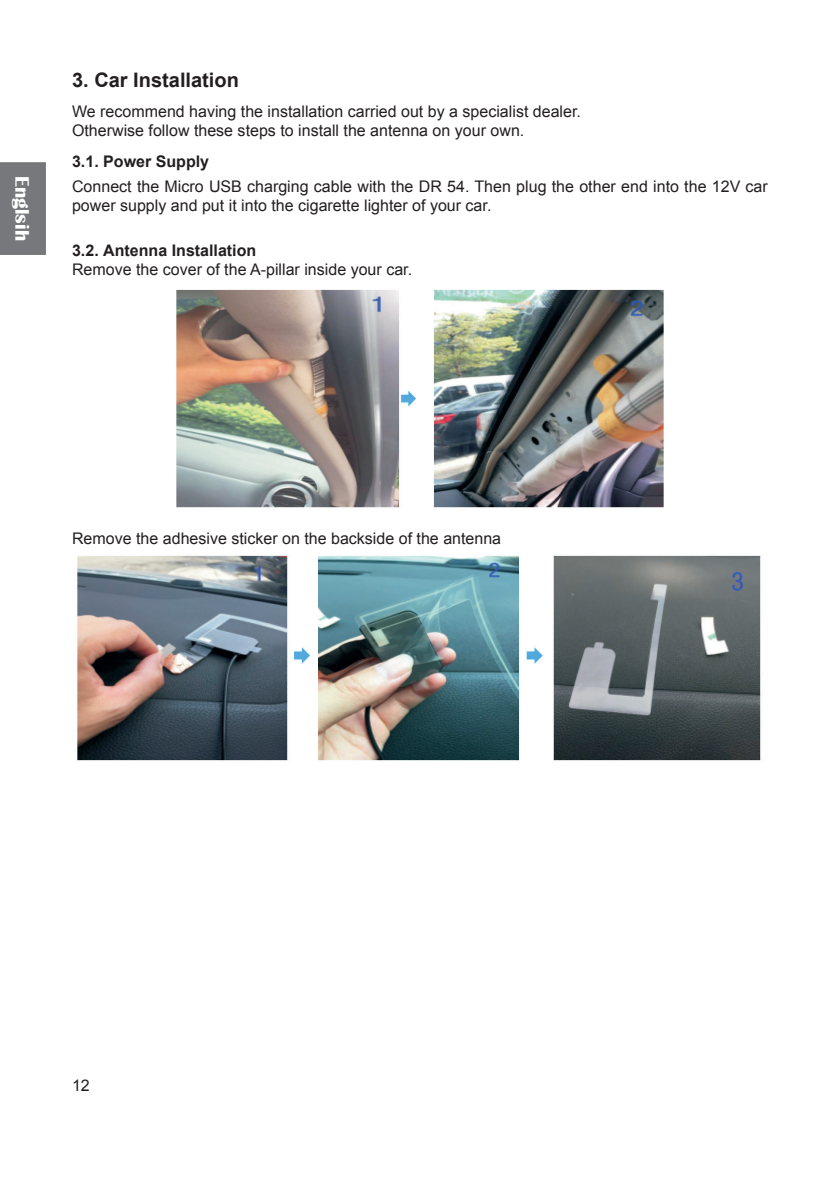
<style>
.page{position:relative;width:840px;height:1191px;background:#fff}
.page>*{position:absolute;margin:0;border:0;box-sizing:border-box;transform-origin:0 0}
.t1{font:700 20px "Arial";color:#231f20}
.t2{font:700 20px "Britannic";color:#fff}
.t3{font:16px/19.2px "Arial";color:#231f20}
.t4{font:700 16px "Arial";color:#231f20}
</style>
<div class="page">
<div style="left:0;top:162px;width:46px;height:93px;background:#76787b"></div>
<img style="left:176px;top:289px;width:488px;height:219px">
<img style="left:77px;top:555px;width:684px;height:206px">
<p class="t2" style="left:33px;top:176px;width:66px;rotate:90deg">Englsih</p>
<p class="t1" style="left:72px;top:66px;width:168px">3. Car Installation</p>
<p class="t3" style="left:72px;top:102px;width:510px">We recommend having the installation carried out by a specialist dealer.<br>Otherwise follow these steps to install the antenna on your own.</p>
<p class="t4" style="left:72px;top:151px;width:138px">3.1. Power Supply</p>
<p class="t3" style="left:72px;top:177px;width:697px">Connect the Micro USB charging cable with the DR 54. Then plug the other end into the 12V car power supply and put it into the cigarette lighter of your car.</p>
<p class="t4" style="left:72px;top:239px;width:186px">3.2. Antenna Installation</p>
<p class="t3" style="left:72px;top:260px;width:341px">Remove the cover of the A-pillar inside your car.</p>
<p class="t3" style="left:72px;top:529px;width:430px">Remove the adhesive sticker on the backside of the antenna</p>
<p class="t3" style="left:72px;top:1075px;width:19px">12</p>
</div>
